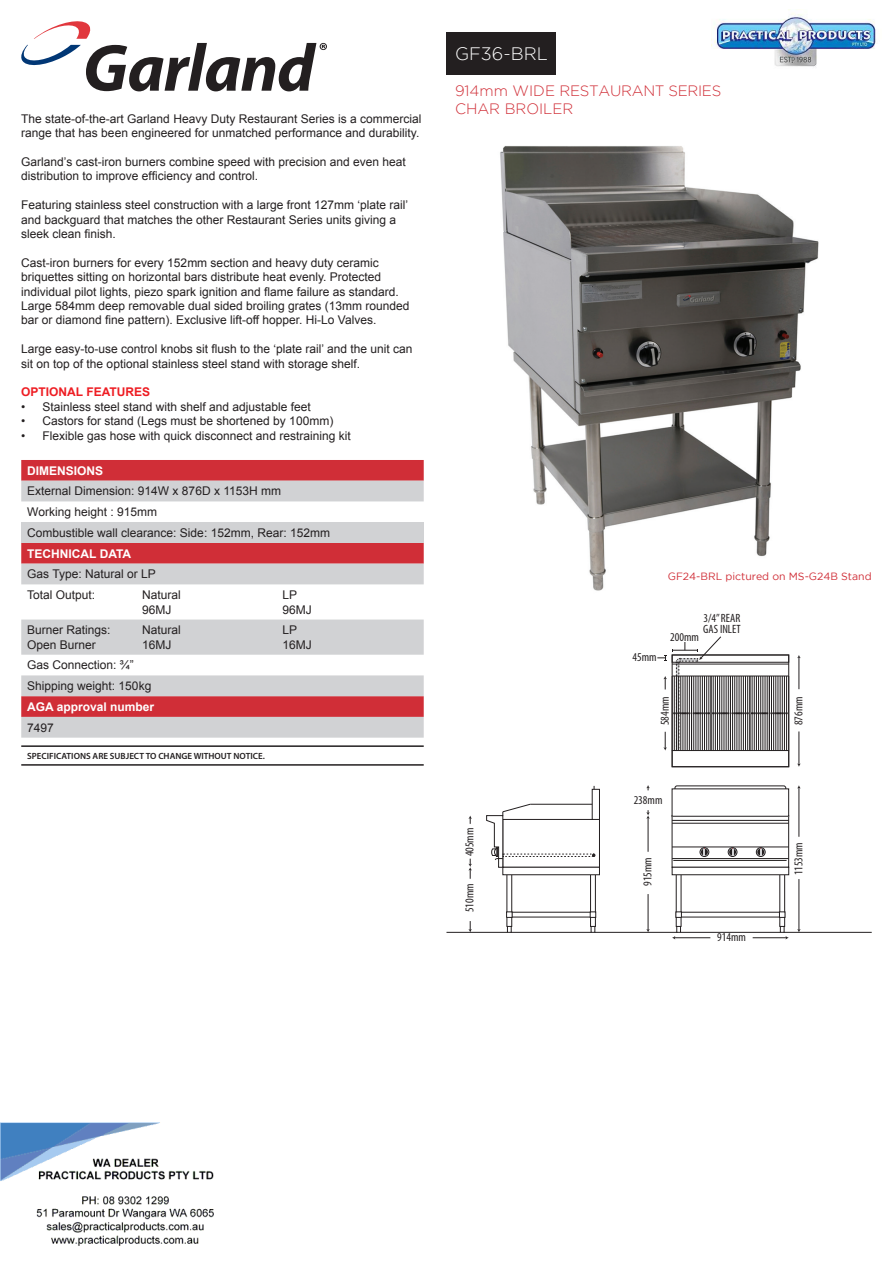
<style>
.page{position:relative;width:893px;height:1263px;background:#fff}
.page>*{position:absolute;margin:0;border:0;box-sizing:border-box;transform-origin:0 0}
.t1{font:300 18px "Gotham";color:#fff}
.t2{font:300 15px/18px "Gotham";color:#d02e37}
.t3{font:12px/14.4px "Arial";color:#231f20}
.t4{font:condensed 12px/10.5px "Myriad Pro";color:#231f20}
.t5{font:700 12px "Arial";color:#fff}
.t6{font:700 12px "Arial";color:#ee1d23}
.t7{font:10.5px "Gotham";color:#d02e37}
.t8{font:600 9px "Myriad Pro";color:#231f20}
</style>
<div class="page">
<img style="left:500px;top:146px;width:319px;height:445px">
<svg style="left:21px;top:21px;width:306px;height:70px"></svg>
<div style="left:446px;top:32px;width:110px;height:42px;background:#231f20"></div>
<div style="left:503px;top:819px;width:97px;height:48px;border:1px solid #231f20"></div>
<div style="left:675px;top:786px;width:111px;height:30px;background:#747273;border-radius:2px"></div>
<div style="left:675px;top:786px;width:111px;height:30px;border:1px solid #231f20;border-radius:2px"></div>
<div style="left:672px;top:789px;width:117px;height:27px;background:#fff"></div>
<div style="left:672px;top:655px;width:117px;height:112px;border:1px solid #231f20"></div>
<div style="left:672px;top:655px;width:117px;height:7px;border:1px solid #231f20"></div>
<svg style="left:672px;top:815px;width:117px;height:52px"></svg>
<div style="left:592px;top:789px;width:8px;height:31px;border:1px solid #231f20"></div>
<hr style="left:672px;top:823px;width:117px;height:1px;background:#231f20">
<hr style="left:672px;top:820px;width:117px;height:1px;background:#231f20">
<svg style="left:797px;top:655px;width:4px;height:112px"></svg>
<svg style="left:797px;top:785px;width:4px;height:147px"></svg>
<svg style="left:468px;top:816px;width:4px;height:116px"></svg>
<svg style="left:646px;top:785px;width:4px;height:147px"></svg>
<hr style="left:446px;top:932px;width:426px;height:1px;background:#231f20">
<svg style="left:507px;top:927px;width:4px;height:5px"></svg>
<div style="left:507px;top:870px;width:5px;height:57px;border:1px solid #231f20"></div>
<svg style="left:591px;top:927px;width:4px;height:5px"></svg>
<div style="left:590px;top:868px;width:6px;height:59px;border:1px solid #231f20"></div>
<svg style="left:672px;top:923px;width:117px;height:16px"></svg>
<div style="left:780px;top:870px;width:5px;height:56px;background:#fff"></div>
<div style="left:780px;top:870px;width:5px;height:57px;border:1px solid #231f20"></div>
<div style="left:672px;top:867px;width:117px;height:8px;background:#fff"></div>
<div style="left:672px;top:867px;width:117px;height:8px;border:1px solid #231f20"></div>
<div style="left:503px;top:867px;width:96px;height:8px;background:#fff"></div>
<div style="left:503px;top:867px;width:97px;height:8px;border:1px solid #231f20"></div>
<svg style="left:676px;top:912px;width:6px;height:5px"></svg>
<svg style="left:506px;top:912px;width:6px;height:5px"></svg>
<svg style="left:590px;top:912px;width:6px;height:5px"></svg>
<svg style="left:779px;top:912px;width:6px;height:5px"></svg>
<hr style="left:672px;top:847px;width:117px;height:1px;background:#231f20">
<hr style="left:672px;top:858px;width:117px;height:1px;background:#231f20">
<hr style="left:673px;top:860px;width:114px;height:1px;background:#231f20">
<hr style="left:788px;top:676px;width:1px;height:74px;background:#231f20">
<svg style="left:486px;top:804px;width:109px;height:64px"></svg>
<hr style="left:530px;top:804px;width:62px;height:1px;background:#231f20">
<hr style="left:672px;top:676px;width:117px;height:1px;background:#231f20">
<hr style="left:672px;top:664px;width:117px;height:1px;background:#231f20">
<svg style="left:657px;top:636px;width:130px;height:115px"></svg>
<div style="left:21px;top:460px;width:403px;height:21px;background:#d02e37"></div>
<svg style="left:21px;top:481px;width:403px;height:257px;fill:#d1d2d4"></svg>
<div style="left:21px;top:522px;width:403px;height:21px;background:#d1d2d4"></div>
<hr style="left:21px;top:745px;width:403px;height:2px;background:#231f20">
<hr style="left:21px;top:764px;width:403px;height:2px;background:#231f20">
<img style="left:1px;top:1122px;width:213px;height:124px">
<img style="left:714px;top:13px;width:162px;height:54px">
<p class="t3" style="left:21px;top:111px;width:402px">The state-of-the-art Garland Heavy Duty Restaurant Series is a commercial range that has been engineered for unmatched performance and durability.</p>
<p class="t3" style="left:21px;top:155px;width:386px">Garland’s cast-iron burners combine speed with precision and even heat distribution to improve efficiency and control.</p>
<p class="t3" style="left:21px;top:198px;width:388px">Featuring stainless steel construction with a large front 127mm ‘plate rail’ and backguard that matches the other Restaurant Series units giving a sleek clean finish.</p>
<p class="t3" style="left:21px;top:255px;width:390px">Cast-iron burners for every 152mm section and heavy duty ceramic briquettes sitting on horizontal bars distribute heat evenly. Protected individual pilot lights, piezo spark ignition and flame failure as standard.<br>Large 584mm deep removable dual sided broiling grates (13mm rounded bar or diamond fine pattern). Exclusive lift-off hopper. Hi-Lo Valves.</p>
<p class="t3" style="left:21px;top:342px;width:393px">Large easy-to-use control knobs sit flush to the ‘plate rail’ and the unit can sit on top of the optional stainless steel stand with storage shelf.</p>
<p class="t6" style="left:21px;top:384px;width:130px">OPTIONAL FEATURES</p>
<p class="t3" style="left:21px;top:399px;width:291px">• Stainless steel stand with shelf and adjustable feet</p>
<p class="t3" style="left:21px;top:414px;width:314px">• Castors for stand (Legs must be shortened by 100mm)</p>
<p class="t3" style="left:21px;top:428px;width:331px">• Flexible gas hose with quick disconnect and restraining kit</p>
<p class="t5" style="left:27px;top:462px;width:78px">DIMENSIONS</p>
<p class="t3" style="left:27px;top:481px;width:304px;line-height:20.7px">External Dimension: 914W x 876D x 1153H mm<br>Working height : 915mm<br>Combustible wall clearance: Side: 152mm, Rear: 152mm</p>
<p class="t5" style="left:27px;top:545px;width:105px">TECHNICAL DATA</p>
<p class="t3" style="left:27px;top:564px;width:130px;line-height:20.7px">Gas Type: Natural or LP<br>Total Output:</p>
<p class="t3" style="left:142px;top:588px;width:40px">Natural</p>
<p class="t3" style="left:282px;top:588px;width:16px">LP</p>
<p class="t3" style="left:142px;top:602px;width:31px">96MJ</p>
<p class="t3" style="left:282px;top:602px;width:31px">96MJ</p>
<p class="t3" style="left:27px;top:623px;width:85px">Burner Ratings:</p>
<p class="t3" style="left:142px;top:623px;width:40px">Natural</p>
<p class="t3" style="left:282px;top:623px;width:16px">LP</p>
<p class="t3" style="left:27px;top:637px;width:70px">Open Burner</p>
<p class="t3" style="left:142px;top:637px;width:31px">16MJ</p>
<p class="t3" style="left:282px;top:637px;width:31px">16MJ</p>
<p class="t3" style="left:27px;top:655px;width:126px;line-height:20.7px">Gas Connection: ¾”<br>Shipping weight: 150kg</p>
<p class="t5" style="left:27px;top:699px;width:128px">AGA approval number</p>
<p class="t3" style="left:27px;top:720px;width:28px">7497</p>
<p class="t8" style="left:27px;top:750px;width:239px">SPECIFICATIONS ARE SUBJECT TO CHANGE WITHOUT NOTICE.</p>
<h1 class="t1" style="left:455px;top:44px;width:94px">GF36-BRL</h1>
<p class="t2" style="left:455px;top:82px;width:268px">914mm WIDE RESTAURANT SERIES<br>CHAR BROILER</p>
<p class="t7" style="left:668px;top:570px;width:205px">GF24-BRL pictured on MS-G24B Stand</p>
<p class="t4" style="left:464px;top:856px;width:30px;rotate:-90deg">405mm</p>
<p class="t4" style="left:464px;top:912px;width:30px;rotate:-90deg">510mm</p>
<p class="t4" style="left:632px;top:651px;width:26px">45mm</p>
<p class="t4" style="left:703px;top:613px;width:39px">3/4” REAR<br>GAS INLET</p>
<p class="t4" style="left:670px;top:631px;width:30px">200mm</p>
<p class="t4" style="left:660px;top:725px;width:30px;rotate:-90deg">584mm</p>
<p class="t4" style="left:634px;top:795px;width:30px">238mm</p>
<p class="t4" style="left:642px;top:886px;width:30px;rotate:-90deg">915mm</p>
<p class="t4" style="left:717px;top:932px;width:30px">914mm</p>
<p class="t4" style="left:793px;top:725px;width:30px;rotate:-90deg">876mm</p>
<p class="t4" style="left:793px;top:875px;width:35px;rotate:-90deg">1153mm</p>
</div>
